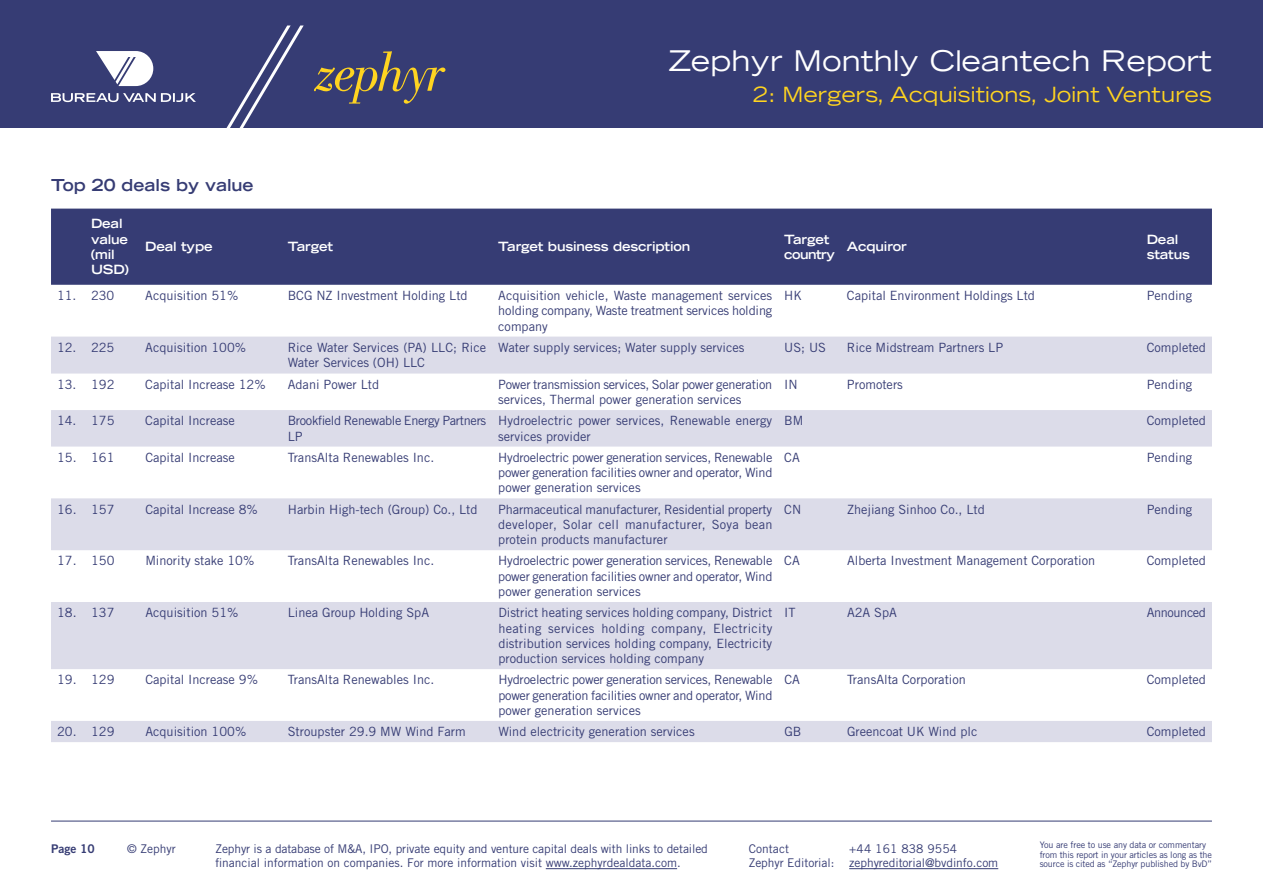
<style>
.page{position:relative;width:1263px;height:893px;background:#fff}
.page>*{position:absolute;margin:0;border:0;box-sizing:border-box;transform-origin:0 0}
.t1{font:expanded 28.5px "Trade Gothic LT Std";letter-spacing:.01em;color:#fff}
.t2{font:expanded 21px "Trade Gothic LT Std";letter-spacing:.01em;color:#ffd420}
.t3{font:700 expanded 16.5px "Trade Gothic LT Std";color:#363c74}
.t4{font:12.75px/15.3px "Trade Gothic LT Std";color:#363c74;text-align:justify}
.t5{font:12.75px/15.3px "Trade Gothic LT Std";letter-spacing:-.02em;color:#363c74}
.t6{font:700 expanded 12.75px/15.3px "Trade Gothic LT Std";letter-spacing:-.01em;color:#fff}
.t7{font:12.75px/15.3px "Trade Gothic LT Std";letter-spacing:-.025em;color:#363c74}
.t8{font:700 expanded 12.75px/15.3px "Trade Gothic LT Std";letter-spacing:-.04em;color:#fff}
.t9{font:12.75px "Trade Gothic LT Std";letter-spacing:-.03em;color:#363c74}
.t10{font:12px/14.4px "Trade Gothic LT Std";letter-spacing:-.005em;color:#363c74}
.t11{font:12px "Trade Gothic LT Std Bd 2";color:#363c74}
.t12{font:9px/9.9px "Trade Gothic LT Std";letter-spacing:-.015em;color:#363c74}
</style>
<div class="page">
<div style="left:0;top:0;width:1263px;height:128px;background:#363c74"></div>
<hr style="left:546px;top:868px;width:131px;height:1px;background:#363c74">
<hr style="left:849px;top:868px;width:149px;height:1px;background:#363c74">
<hr style="left:51px;top:821px;width:1161px;height:1px;background:#363c74">
<svg style="left:226px;top:26px;width:78px;height:102px"></svg>
<svg style="left:314px;top:51px;width:131px;height:53px"></svg>
<svg style="left:51px;top:51px;width:145px;height:51px"></svg>
<div style="left:51px;top:209px;width:1161px;height:76px;background:#363c74"></div>
<svg style="left:51px;top:337px;width:1161px;height:405px;fill:#dcdce9"></svg>
<h1 class="t1" style="left:669px;top:42px;width:545px">Zephyr Monthly Cleantech Report</h1>
<h2 class="t2" style="left:753px;top:81px;width:461px">2: Mergers, Acquisitions, Joint Ventures</h2>
<p class="t3" style="left:51px;top:174px;width:204px">Top 20 deals by value</p>
<p class="t6" style="left:91px;top:216px;width:39px">Deal value (mil<br>USD)</p>
<p class="t6" style="left:145px;top:239px;width:69px">Deal type</p>
<p class="t6" style="left:288px;top:239px;width:47px">Target</p>
<p class="t6" style="left:498px;top:239px;width:194px">Target business description</p>
<p class="t8" style="left:784px;top:231px;width:52px">Target country</p>
<p class="t6" style="left:847px;top:239px;width:62px">Acquiror</p>
<p class="t6" style="left:1147px;top:231px;width:45px">Deal status</p>
<p class="t4" style="left:57px;top:288px;width:59px">11. 230</p>
<p class="t4" style="left:145px;top:288px;width:95px">Acquisition 51%</p>
<p class="t4" style="left:288px;top:288px;width:181px">BCG NZ Investment Holding Ltd</p>
<p class="t4" style="left:498px;top:288px;width:276px">Acquisition vehicle, Waste management services holding company, Waste treatment services holding company</p>
<p class="t4" style="left:784px;top:288px;width:19px">HK</p>
<p class="t4" style="left:847px;top:288px;width:190px">Capital Environment Holdings Ltd</p>
<p class="t4" style="left:1147px;top:288px;width:47px">Pending</p>
<p class="t4" style="left:57px;top:339px;width:59px">12. 225</p>
<p class="t4" style="left:145px;top:339px;width:102px">Acquisition 100%</p>
<p class="t4" style="left:288px;top:339px;width:200px">Rice Water Services (PA) LLC; Rice<br>Water Services (OH) LLC</p>
<p class="t4" style="left:498px;top:339px;width:248px">Water supply services; Water supply services</p>
<p class="t4" style="left:784px;top:339px;width:43px">US; US</p>
<p class="t4" style="left:847px;top:339px;width:158px">Rice Midstream Partners LP</p>
<p class="t4" style="left:1147px;top:339px;width:61px">Completed</p>
<p class="t4" style="left:57px;top:376px;width:59px">13. 192</p>
<p class="t4" style="left:145px;top:376px;width:122px">Capital Increase 12%</p>
<p class="t4" style="left:288px;top:376px;width:93px">Adani Power Ltd</p>
<p class="t5" style="left:498px;top:376px;width:275px">Power transmission services, Solar power generation services, Thermal power generation services</p>
<p class="t4" style="left:784px;top:376px;width:15px">IN</p>
<p class="t4" style="left:847px;top:376px;width:57px">Promoters</p>
<p class="t4" style="left:1147px;top:376px;width:47px">Pending</p>
<p class="t4" style="left:57px;top:413px;width:59px">14. 175</p>
<p class="t4" style="left:145px;top:413px;width:91px">Capital Increase</p>
<p class="t7" style="left:288px;top:413px;width:200px">Brookfield Renewable Energy Partners<br>LP</p>
<p class="t4" style="left:498px;top:413px;width:275px">Hydroelectric power services, Renewable energy services provider</p>
<p class="t4" style="left:784px;top:413px;width:21px">BM</p>
<p class="t4" style="left:1147px;top:413px;width:61px">Completed</p>
<p class="t4" style="left:57px;top:449px;width:59px">15. 161</p>
<p class="t4" style="left:145px;top:449px;width:91px">Capital Increase</p>
<p class="t4" style="left:288px;top:449px;width:148px">TransAlta Renewables Inc.</p>
<p class="t4" style="left:498px;top:449px;width:276px">Hydroelectric power generation services, Renewable power generation facilities owner and operator, Wind power generation services</p>
<p class="t4" style="left:784px;top:449px;width:17px">CA</p>
<p class="t4" style="left:1147px;top:449px;width:47px">Pending</p>
<p class="t4" style="left:57px;top:501px;width:59px">16. 157</p>
<p class="t4" style="left:145px;top:501px;width:114px">Capital Increase 8%</p>
<p class="t4" style="left:288px;top:501px;width:191px">Harbin High-tech (Group) Co., Ltd</p>
<p class="t4" style="left:498px;top:501px;width:276px">Pharmaceutical manufacturer, Residential property developer, Solar cell manufacturer, Soya bean protein products manufacturer</p>
<p class="t4" style="left:784px;top:501px;width:18px">CN</p>
<p class="t4" style="left:847px;top:501px;width:139px">Zhejiang Sinhoo Co., Ltd</p>
<p class="t4" style="left:1147px;top:501px;width:47px">Pending</p>
<p class="t4" style="left:57px;top:553px;width:59px">17. 150</p>
<p class="t4" style="left:145px;top:553px;width:111px">Minority stake 10%</p>
<p class="t4" style="left:288px;top:553px;width:148px">TransAlta Renewables Inc.</p>
<p class="t4" style="left:498px;top:553px;width:276px">Hydroelectric power generation services, Renewable power generation facilities owner and operator, Wind power generation services</p>
<p class="t4" style="left:784px;top:553px;width:17px">CA</p>
<p class="t4" style="left:847px;top:553px;width:250px">Alberta Investment Management Corporation</p>
<p class="t4" style="left:1147px;top:553px;width:61px">Completed</p>
<p class="t4" style="left:57px;top:605px;width:59px">18. 137</p>
<p class="t4" style="left:145px;top:605px;width:95px">Acquisition 51%</p>
<p class="t4" style="left:288px;top:605px;width:143px">Linea Group Holding SpA</p>
<p class="t4" style="left:498px;top:605px;width:276px">District heating services holding company, District heating services holding company, Electricity distribution services holding company, Electricity production services holding company</p>
<p class="t4" style="left:784px;top:605px;width:13px">IT</p>
<p class="t4" style="left:847px;top:605px;width:51px">A2A SpA</p>
<p class="t9" style="left:1147px;top:605px;width:61px">Announced</p>
<p class="t4" style="left:57px;top:672px;width:59px">19. 129</p>
<p class="t4" style="left:145px;top:672px;width:114px">Capital Increase 9%</p>
<p class="t4" style="left:288px;top:672px;width:148px">TransAlta Renewables Inc.</p>
<p class="t4" style="left:498px;top:672px;width:276px">Hydroelectric power generation services, Renewable power generation facilities owner and operator, Wind power generation services</p>
<p class="t4" style="left:784px;top:672px;width:17px">CA</p>
<p class="t4" style="left:847px;top:672px;width:120px">TransAlta Corporation</p>
<p class="t4" style="left:1147px;top:672px;width:61px">Completed</p>
<p class="t4" style="left:57px;top:724px;width:59px">20. 129</p>
<p class="t4" style="left:145px;top:724px;width:102px">Acquisition 100%</p>
<p class="t4" style="left:288px;top:724px;width:179px">Stroupster 29.9 MW Wind Farm</p>
<p class="t4" style="left:498px;top:724px;width:198px">Wind electricity generation services</p>
<p class="t4" style="left:784px;top:724px;width:19px">GB</p>
<p class="t4" style="left:847px;top:724px;width:132px">Greencoat UK Wind plc</p>
<p class="t4" style="left:1147px;top:724px;width:61px">Completed</p>
<p class="t11" style="left:51px;top:841px;width:45px">Page 10</p>
<p class="t10" style="left:127px;top:841px;width:50px">© Zephyr</p>
<p class="t10" style="left:215px;top:841px;width:494px">Zephyr is a database of M&amp;A, IPO, private equity and venture capital deals with links to detailed financial information on companies. For more information visit www.zephyrdealdata.com.</p>
<p class="t12" style="left:1040px;top:839px;width:174px">You are free to use any data or commentary from this report in your articles as long as the source is cited as “Zephyr published by BvD”</p>
<p class="t10" style="left:749px;top:841px;width:42px">Contact</p>
<p class="t10" style="left:749px;top:841px;width:251px;text-indent:100px">+44 161 838 9554<br>Zephyr Editorial: zephyreditorial@bvdinfo.com</p>
</div>
